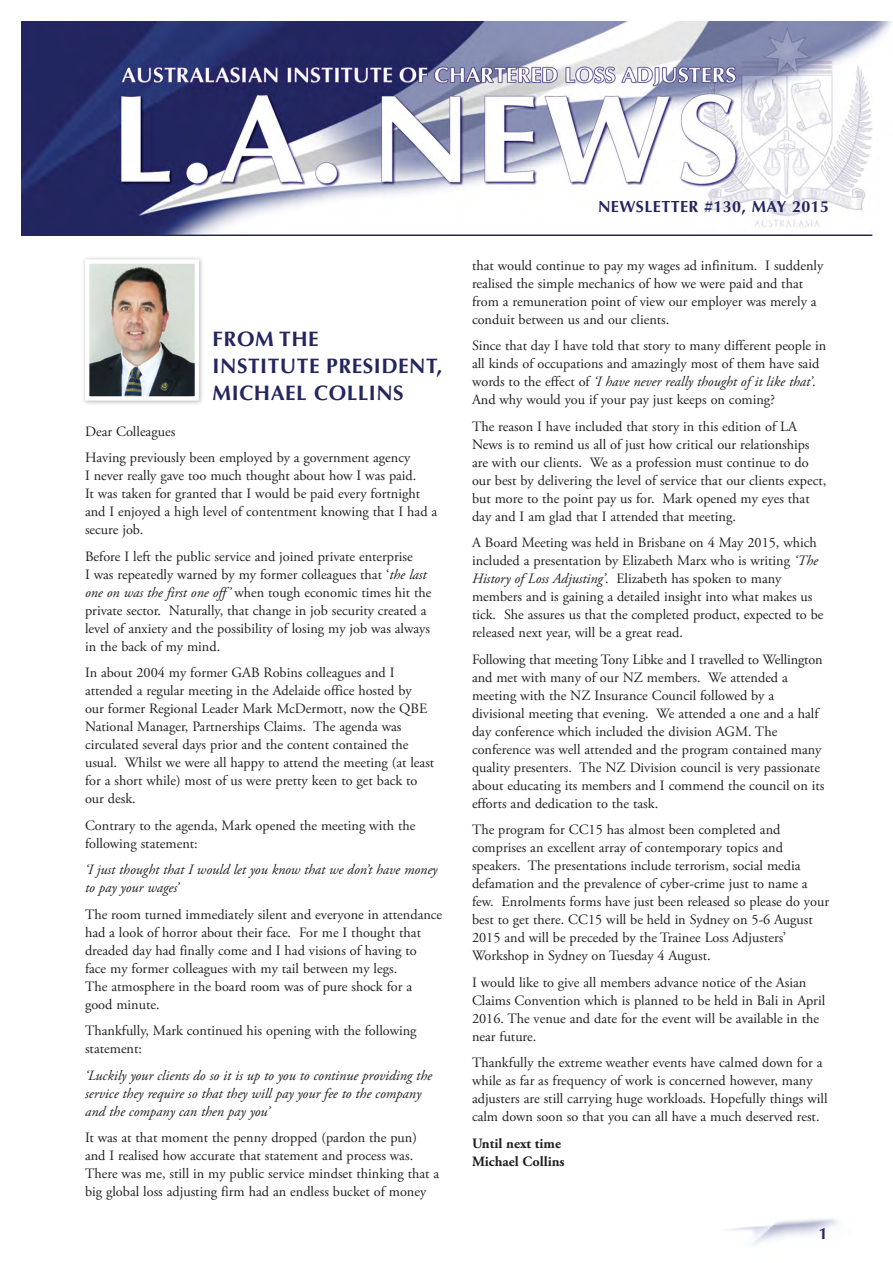
<style>
.page{position:relative;width:893px;height:1263px;background:#fff}
.page>*{position:absolute;margin:0;border:0;box-sizing:border-box;transform-origin:0 0}
.Heading{font:700 21px/27px "Optima";letter-spacing:.025em;color:#23265f}
.t1{font:700 16.2px "Optima";letter-spacing:.025em;color:#23265f}
.Body{font:14.25px/18px "Adobe Garamond Pro";color:#231f20}
.Body-2{font:italic 14.25px/18px "Adobe Garamond Pro";color:#231f20}
.Body-3{font:700 14.25px/18px "Adobe Garamond Pro";color:#231f20}
.s1{font-style:italic}
</style>
<div class="page">
<img style="left:728px;top:1219px;width:110px;height:26px">
<img style="left:21px;top:21px;width:872px;height:214px">
<div style="left:81px;top:256px;width:123px;height:150px;background:#231f20;opacity:.3"></div>
<img style="left:90px;top:264px;width:104px;height:132px">
<div style="left:85px;top:259px;width:114px;height:142px;border:4px solid #fff"></div>
<p class="Heading" style="left:213px;top:325px;width:231px">FROM THE<br>INSTITUTE PRESIDENT,<br>MICHAEL COLLINS</p>
<p class="Body" style="left:85px;top:423px;width:92px">Dear Colleagues</p>
<p class="Body" style="left:85px;top:449px;width:354px">Having previously been employed by a government agency<br>I never really gave too much thought about how I was paid.<br>It was taken for granted that I would be paid every fortnight and I enjoyed a high level of contentment knowing that I had a secure job.</p>
<p class="Body" style="left:85px;top:548px;width:348px">Before I left the public service and joined private enterprise<br>I was repeatedly warned by my former colleagues that ‘<span class="s1">the last one on was the first one off’</span> when tough economic times hit the private sector. Naturally, that change in job security created a level of anxiety and the possibility of losing my job was always in the back of my mind.</p>
<p class="Body" style="left:85px;top:664px;width:351px">In about 2004 my former GAB Robins colleagues and I attended a regular meeting in the Adelaide office hosted by<br>our former Regional Leader Mark McDermott, now the QBE National Manager, Partnerships Claims. The agenda was circulated several days prior and the content contained the usual. Whilst we were all happy to attend the meeting (at least for a short while) most of us were pretty keen to get back to our desk.</p>
<p class="Body" style="left:85px;top:817px;width:332px">Contrary to the agenda, Mark opened the meeting with the following statement:</p>
<p class="Body-2" style="left:85px;top:861px;width:354px">‘I just thought that I would let you know that we don’t have money to pay your wages’</p>
<p class="Body" style="left:85px;top:906px;width:359px">The room turned immediately silent and everyone in attendance had a look of horror about their face. For me I thought that dreaded day had finally come and I had visions of having to<br>face my former colleagues with my tail between my legs.<br>The atmosphere in the board room was of pure shock for a good minute.</p>
<p class="Body" style="left:85px;top:1022px;width:333px">Thankfully, Mark continued his opening with the following statement:</p>
<p class="Body-2" style="left:85px;top:1066px;width:348px">‘Luckily your clients do so it is up to you to continue providing the service they require so that they will pay your fee to the company and the company can then pay you’</p>
<p class="Body" style="left:85px;top:1129px;width:356px">It was at that moment the penny dropped (pardon the pun) and I realised how accurate that statement and process was.<br>There was me, still in my public service mindset thinking that a big global loss adjusting firm had an endless bucket of money</p>
<p class="t1" style="left:598px;top:197px;width:233px">NEWSLETTER #130, MAY 2015</p>
<p class="Body" style="left:472px;top:257px;width:353px">that would continue to pay my wages ad infinitum. I suddenly realised the simple mechanics of how we were paid and that from a remuneration point of view our employer was merely a conduit between us and our clients.</p>
<p class="Body" style="left:472px;top:337px;width:356px">Since that day I have told that story to many different people in all kinds of occupations and amazingly most of them have said words to the effect of <span class="s1">‘I have never really thought of it like that’</span>.<br>And why would you if your pay just keeps on coming?</p>
<p class="Body" style="left:472px;top:418px;width:356px">The reason I have included that story in this edition of LA News is to remind us all of just how critical our relationships are with our clients. We as a profession must continue to do our best by delivering the level of service that our clients expect, but more to the point pay us for. Mark opened my eyes that day and I am glad that I attended that meeting.</p>
<p class="Body" style="left:472px;top:534px;width:353px">A Board Meeting was held in Brisbane on 4 May 2015, which included a presentation by Elizabeth Marx who is writing <span class="s1">‘The History of Loss Adjusting’</span>. Elizabeth has spoken to many members and is gaining a detailed insight into what makes us tick. She assures us that the completed product, expected to be released next year, will be a great read.</p>
<p class="Body" style="left:472px;top:651px;width:354px">Following that meeting Tony Libke and I travelled to Wellington and met with many of our NZ members. We attended a meeting with the NZ Insurance Council followed by a divisional meeting that evening. We attended a one and a half day conference which included the division AGM. The conference was well attended and the program contained many quality presenters. The NZ Division council is very passionate about educating its members and I commend the council on its efforts and dedication to the task.</p>
<p class="Body" style="left:472px;top:821px;width:359px">The program for CC15 has almost been completed and comprises an excellent array of contemporary topics and speakers. The presentations include terrorism, social media defamation and the prevalence of cyber-crime just to name a few. Enrolments forms have just been released so please do your best to get there. CC15 will be held in Sydney on 5-6 August 2015 and will be preceded by the Trainee Loss Adjusters’ Workshop in Sydney on Tuesday 4 August.</p>
<p class="Body" style="left:472px;top:974px;width:355px">I would like to give all members advance notice of the Asian Claims Convention which is planned to be held in Bali in April 2016. The venue and date for the event will be available in the near future.</p>
<p class="Body" style="left:472px;top:1054px;width:357px">Thankfully the extreme weather events have calmed down for a while as far as frequency of work is concerned however, many adjusters are still carrying huge workloads. Hopefully things will calm down soon so that you can all have a much deserved rest.</p>
<p class="Body-3" style="left:472px;top:1134px;width:94px">Until next time<br>Michael Collins</p>
<p class="t1" style="left:819px;top:1224px;width:10px">1</p>
</div>
